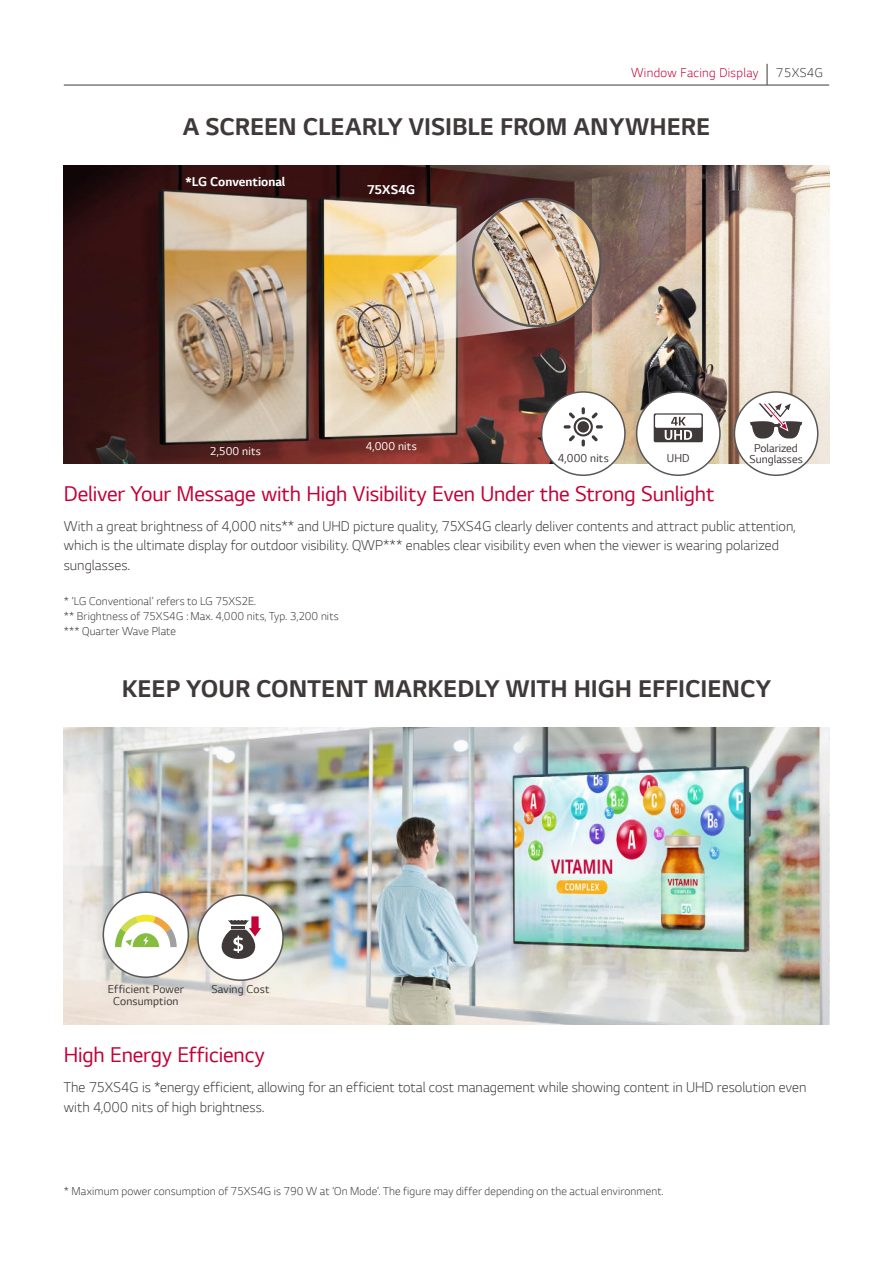
<style>
.page{position:relative;width:893px;height:1263px;background:#fff}
.page>*{position:absolute;margin:0;border:0;box-sizing:border-box;transform-origin:0 0}
.t1{font:700 25.5px "LG Smart";color:#3f3a39}
.t2{font:22.5px "LG Smart";letter-spacing:-.005em;color:#c30037}
.t3{font:300 15px/19.5px "LG Smart";color:#3f3a39}
.t4{font:700 13.5px "LG Smart";color:#fff}
.t5{font:300 13.5px "LG Smart";letter-spacing:.025em;color:#c30037}
.t6{font:300 13.5px "LG Smart";letter-spacing:.025em;color:#3f3a39}
.t7{font:300 12px/15px "LG Smart";letter-spacing:.01em;color:#3f3a39}
.t8{font:12px/12px "LG Smart";letter-spacing:.01em;color:#3f3a39;text-align:center}
.t9{font:12px "LG Smart";letter-spacing:.01em;color:#fff}
</style>
<div class="page">
<hr style="left:64px;top:85px;width:765px;height:1px;background:#3f3a39">
<svg style="left:767px;top:64px;width:1px;height:21px"></svg>
<img style="left:64px;top:166px;width:765px;height:297px">
<img style="left:64px;top:727px;width:765px;height:298px">
<div style="left:198px;top:895px;width:85px;height:85px;background:#fff;border-radius:50%"></div>
<div style="left:197px;top:894px;width:87px;height:87px;border:2px solid #595757;border-radius:50%"></div>
<svg style="left:222px;top:916px;width:39px;height:43px"></svg>
<div style="left:734px;top:392px;width:84px;height:83px;background:#fff;border-radius:50%"></div>
<div style="left:734px;top:391px;width:84px;height:85px;border:2px solid #595757;border-radius:50%"></div>
<svg style="left:750px;top:402px;width:52px;height:36px"></svg>
<div style="left:542px;top:392px;width:83px;height:83px;background:#fff;border-radius:50%"></div>
<div style="left:541px;top:391px;width:85px;height:85px;border:2px solid #595757;border-radius:50%"></div>
<svg style="left:564px;top:407px;width:39px;height:39px"></svg>
<div style="left:637px;top:392px;width:83px;height:83px;background:#fff;border-radius:50%"></div>
<div style="left:636px;top:391px;width:85px;height:85px;border:2px solid #595757;border-radius:50%"></div>
<svg style="left:654px;top:413px;width:49px;height:29px"></svg>
<div style="left:655px;top:415px;width:46px;height:13px;background:#fff;border-radius:2px"></div>
<svg style="left:665px;top:417px;width:27px;height:23px"></svg>
<div style="left:358px;top:304px;width:43px;height:44px;border:2px solid #3f3a39;border-radius:50%"></div>
<img style="left:358px;top:210px;width:189px;height:137px">
<img style="left:473px;top:199px;width:127px;height:127px;border-radius:64px">
<div style="left:103px;top:892px;width:85px;height:85px;background:#fff;border-radius:50%"></div>
<div style="left:103px;top:891px;width:86px;height:87px;border:2px solid #595757;border-radius:50%"></div>
<svg style="left:115px;top:915px;width:62px;height:32px"></svg>
<p class="t5" style="left:631px;top:67px;width:129px">Window Facing Display</p>
<p class="t6" style="left:776px;top:67px;width:49px">75XS4G</p>
<h1 class="t1" style="left:183px;top:118px;width:529px">A SCREEN CLEARLY VISIBLE FROM ANYWHERE</h1>
<p class="t4" style="left:185px;top:177px;width:101px">*LG Conventional</p>
<p class="t4" style="left:367px;top:185px;width:50px">75XS4G</p>
<p class="t9" style="left:210px;top:446px;width:52px">2,500 nits</p>
<p class="t9" style="left:366px;top:441px;width:52px">4,000 nits</p>
<p class="t8" style="left:754px;top:443px;width:45px">Polarized</p>
<p class="t8" style="left:558px;top:453px;width:52px">4,000 nits</p>
<p class="t8" style="left:667px;top:453px;width:24px">UHD</p>
<p class="t8" style="left:749px;top:454px;width:55px">Sunglasses</p>
<h2 class="t2" style="left:64px;top:484px;width:652px">Deliver Your Message with High Visibility Even Under the Strong Sunlight</h2>
<p class="t3" style="left:64px;top:517px;width:733px">With a great brightness of 4,000 nits** and UHD picture quality, 75XS4G clearly deliver contents and attract public attention, which is the ultimate display for outdoor visibility. QWP*** enables clear visibility even when the viewer is wearing polarized sunglasses.</p>
<p class="t7" style="left:64px;top:594px;width:276px">* ‘LG Conventional’ refers to LG 75XS2E.<br>** Brightness of 75XS4G : Max. 4,000 nits, Typ. 3,200 nits *** Quarter Wave Plate</p>
<h1 class="t1" style="left:122px;top:679px;width:651px">KEEP YOUR CONTENT MARKEDLY WITH HIGH EFFICIENCY</h1>
<p class="t8" style="left:108px;top:984px;width:78px">Efficient Power<br>Consumption</p>
<p class="t8" style="left:211px;top:984px;width:60px">Saving Cost</p>
<h2 class="t2" style="left:64px;top:1046px;width:202px">High Energy Efficiency</h2>
<p class="t3" style="left:64px;top:1079px;width:744px">The 75XS4G is *energy efficient, allowing for an efficient total cost management while showing content in UHD resolution even with 4,000 nits of high brightness.</p>
<p class="t7" style="left:64px;top:1185px;width:601px">* Maximum power consumption of 75XS4G is 790 W at ‘On Mode’. The figure may differ depending on the actual environment.</p>
</div>
